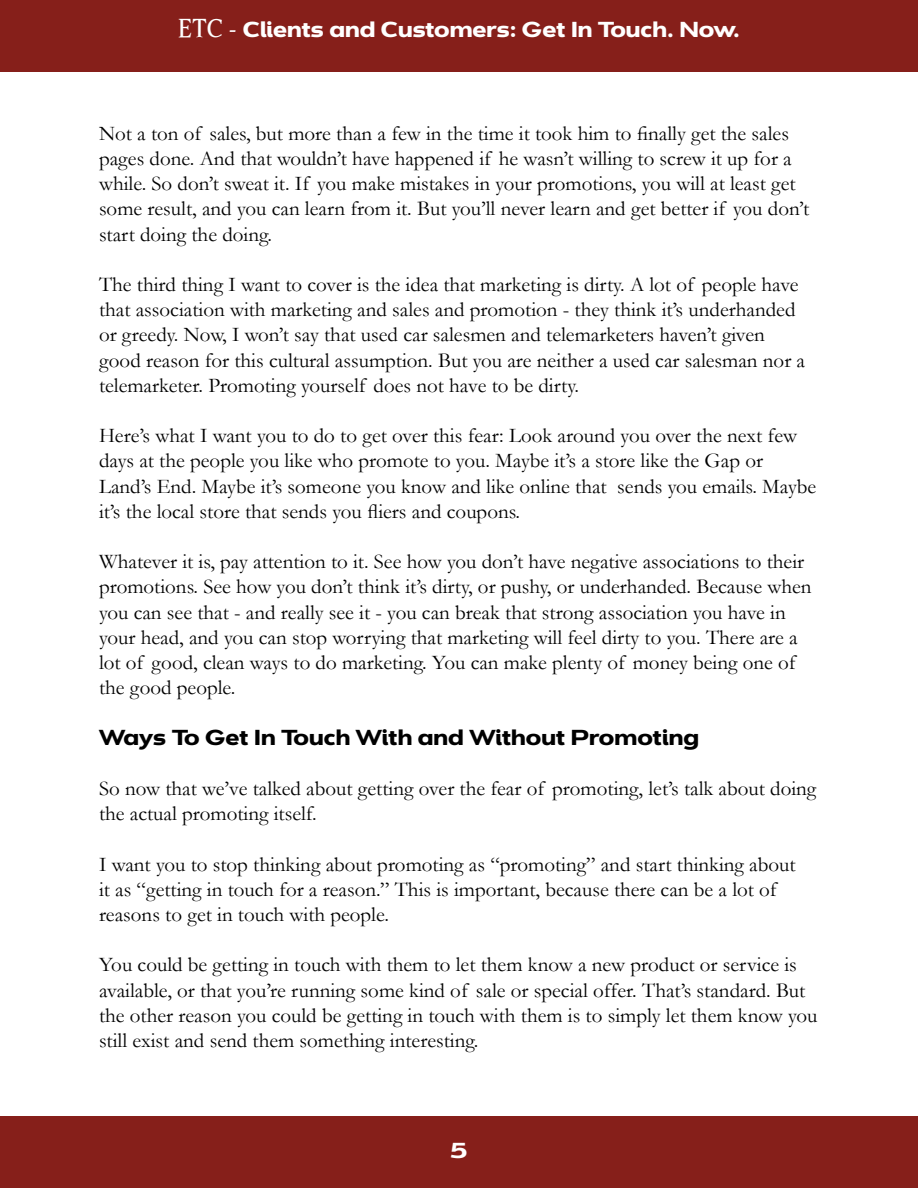
<style>
.page{position:relative;width:918px;height:1188px;background:#fff}
.page>*{position:absolute;margin:0;border:0;box-sizing:border-box;transform-origin:0 0}
.t1{font:21px/25.2px "Garamond";color:#000}
.t2{font:900 21px "Dienstag";color:#fff}
.t3{font:900 21px "Dienstag";color:#000}
.s1{font-family:"Ragnar";font-weight:400;font-size:27px}
</style>
<div class="page">
<div style="left:0;top:0;width:918px;height:72px;background:#861f1a"></div>
<div style="left:0;top:1116px;width:918px;height:72px;background:#861f1a"></div>
<p class="t2" style="left:178px;top:15px;width:564px"><span class="s1">ETC -</span> Clients and Customers: Get In Touch. Now.</p>
<p class="t1" style="left:99px;top:120px;width:712px">Not a ton of sales, but more than a few in the time it took him to finally get the sales pages done. And that wouldn’t have happened if he wasn’t willing to screw it up for a while. So don’t sweat it. If you make mistakes in your promotions, you will at least get some result, and you can learn from it. But you’ll never learn and get better if you don’t start doing the doing.</p>
<p class="t1" style="left:99px;top:271px;width:708px">The third thing I want to cover is the idea that marketing is dirty. A lot of people have that association with marketing and sales and promotion - they think it’s underhanded or greedy. Now, I won’t say that used car salesmen and telemarketers haven’t given good reason for this cultural assumption. But you are neither a used car salesman nor a telemarketer. Promoting yourself does not have to be dirty.</p>
<p class="t1" style="left:99px;top:422px;width:719px">Here’s what I want you to do to get over this fear: Look around you over the next few days at the people you like who promote to you. Maybe it’s a store like the Gap or Land’s End. Maybe it’s someone you know and like online that sends you emails. Maybe it’s the local store that sends you fliers and coupons.</p>
<p class="t1" style="left:99px;top:548px;width:714px">Whatever it is, pay attention to it. See how you don’t have negative associations to their promotions. See how you don’t think it’s dirty, or pushy, or underhanded. Because when you can see that - and really see it - you can break that strong association you have in your head, and you can stop worrying that marketing will feel dirty to you. There are a lot of good, clean ways to do marketing. You can make plenty of money being one of the good people.</p>
<p class="t3" style="left:99px;top:723px;width:602px">Ways To Get In Touch With and Without Promoting</p>
<p class="t1" style="left:99px;top:775px;width:719px">So now that we’ve talked about getting over the fear of promoting, let’s talk about doing the actual promoting itself.</p>
<p class="t1" style="left:99px;top:851px;width:698px">I want you to stop thinking about promoting as “promoting” and start thinking about it as “getting in touch for a reason.” This is important, because there can be a lot of reasons to get in touch with people.</p>
<p class="t1" style="left:99px;top:952px;width:720px">You could be getting in touch with them to let them know a new product or service is available, or that you’re running some kind of sale or special offer. That’s standard. But the other reason you could be getting in touch with them is to simply let them know you still exist and send them something interesting.</p>
<p class="t2" style="left:451px;top:1136px;width:18px">5</p>
</div>
